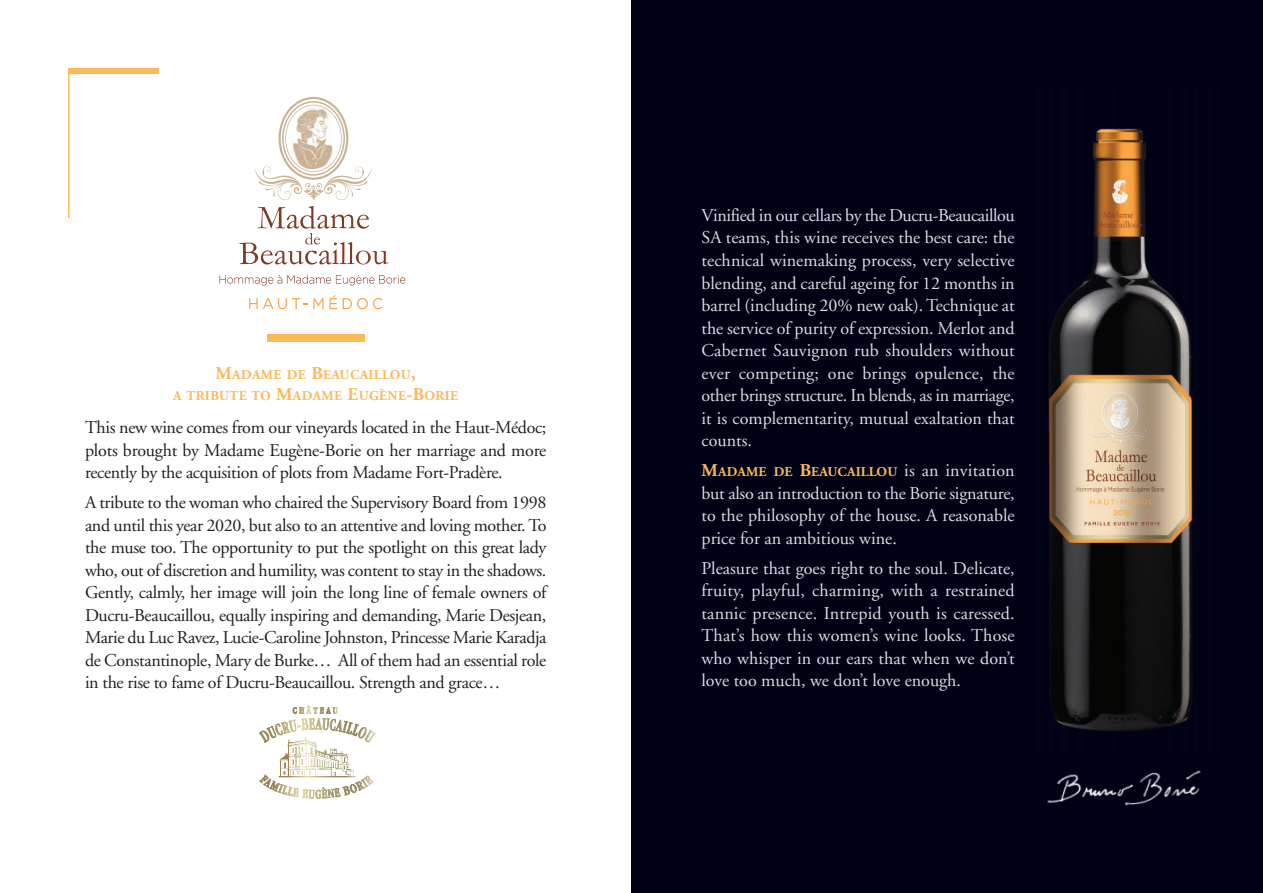
<style>
.page{position:relative;width:1263px;height:893px;background:#fff}
.page>*{position:absolute;margin:0;border:0;box-sizing:border-box;transform-origin:0 0}
.t1{font:18px/22.5px "Adobe Garamond";color:#dcdddf;text-align:justify}
.t2{font:18px/22.5px "Adobe Garamond";letter-spacing:-.02em;color:#231f20;text-align:justify}
.t3{font:700 13.5px/21.6px "Adobe Garamond";letter-spacing:.025em;color:#fcb958;text-align:center}
.s1{font-size:18px}
.s2{font-weight:400;font-size:18px;color:#dcdddf}
</style>
<div class="page">
<div style="left:631px;top:0;width:632px;height:893px;background:#010116"></div>
<svg style="left:249px;top:298px;width:74px;height:11px"></svg>
<svg style="left:329px;top:295px;width:8px;height:14px"></svg>
<svg style="left:343px;top:298px;width:39px;height:11px"></svg>
<svg style="left:220px;top:275px;width:185px;height:11px"></svg>
<svg style="left:239px;top:97px;width:149px;height:168px"></svg>
<img style="left:1048px;top:128px;width:145px;height:603px">
<div style="left:267px;top:334px;width:97px;height:8px;background:#fcb958"></div>
<div style="left:69px;top:68px;width:90px;height:5px;background:#fcb958"></div>
<hr style="left:68px;top:68px;width:2px;height:150px;background:#fcb958">
<svg style="left:259px;top:751px;width:114px;height:48px"></svg>
<svg style="left:259px;top:706px;width:117px;height:37px"></svg>
<img style="left:1047px;top:770px;width:154px;height:36px">
<p class="t3" style="left:173px;top:363px;width:286px"><span class="s1">M</span>ADAME DE <span class="s1">B</span>EAUCAILLOU<span class="s1">,<br></span>A TRIBUTE TO <span class="s1">M</span>ADAME <span class="s1">E</span>UGÈNE<span class="s1">-B</span>ORIE</p>
<p class="t2" style="left:85px;top:418px;width:463px">This new wine comes from our vineyards located in the Haut-Médoc; plots brought by Madame Eugène-Borie on her marriage and more recently by the acquisition of plots from Madame Fort-Pradère.</p>
<p class="t2" style="left:85px;top:493px;width:463px">A tribute to the woman who chaired the Supervisory Board from 1998 and until this year 2020, but also to an attentive and loving mother. To the muse too. The opportunity to put the spotlight on this great lady who, out of discretion and humility, was content to stay in the shadows.<br>Gently, calmly, her image will join the long line of female owners of Ducru-Beaucaillou, equally inspiring and demanding, Marie Desjean, Marie du Luc Ravez, Lucie-Caroline Johnston, Princesse Marie Karadja de Constantinople, Mary de Burke… All of them had an essential role in the rise to fame of Ducru-Beaucaillou. Strength and grace…</p>
<p class="t1" style="left:701px;top:206px;width:315px">Vinified in our cellars by the Ducru-Beaucaillou SA teams, this wine receives the best care: the technical winemaking process, very selective blending, and careful ageing for 12 months in barrel (including 20% new oak). Technique at the service of purity of expression. Merlot and Cabernet Sauvignon rub shoulders without ever competing; one brings opulence, the other brings structure. In blends, as in marriage, it is complementarity, mutual exaltation that counts.</p>
<p class="t3" style="left:701px;top:460px;width:315px"><span class="s1">M</span>ADAME DE <span class="s1">B</span>EAUCAILLOU <span class="s2">is an invitation</span></p>
<p class="t1" style="left:701px;top:483px;width:315px">but also an introduction to the Borie signature, to the philosophy of the house. A reasonable price for an ambitious wine.</p>
<p class="t1" style="left:701px;top:558px;width:315px">Pleasure that goes right to the soul. Delicate, fruity, playful, charming, with a restrained tannic presence. Intrepid youth is caressed.<br>That’s how this women’s wine looks. Those who whisper in our ears that when we don’t love too much, we don’t love enough.</p>
</div>
